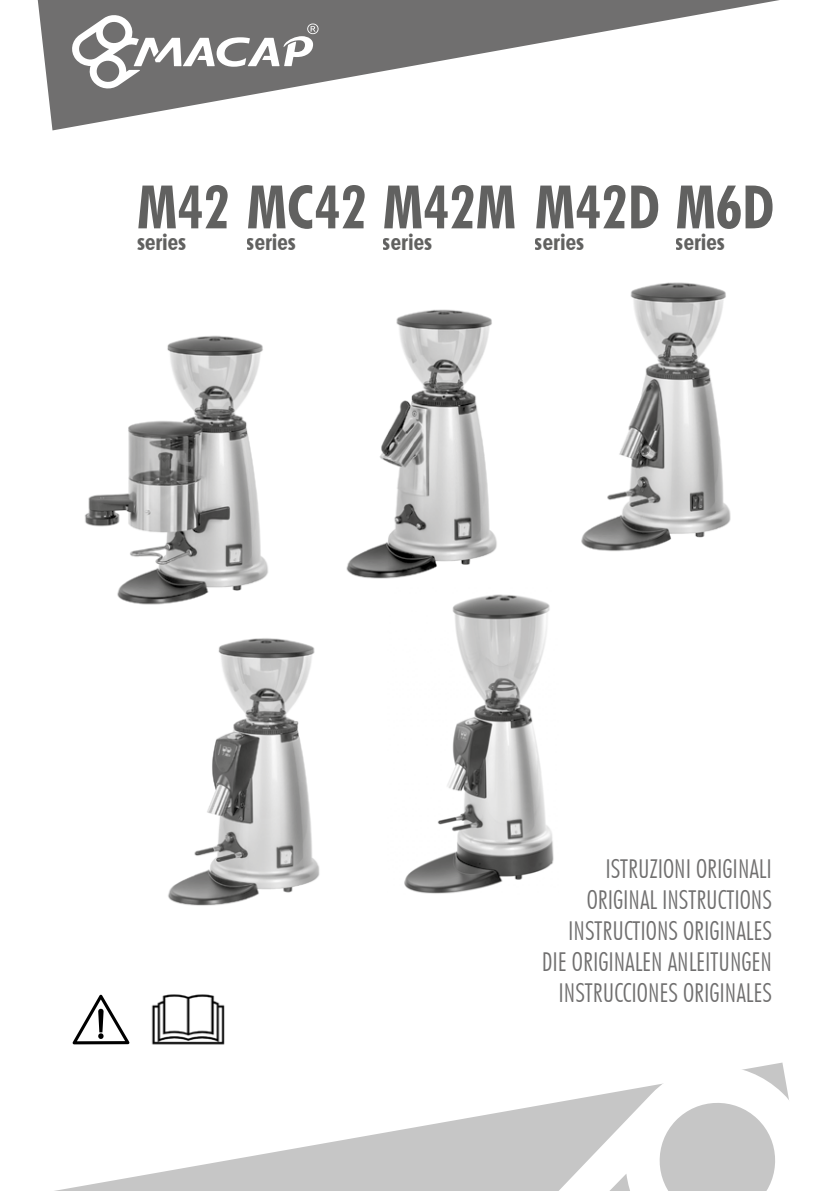
<style>
.page{position:relative;width:840px;height:1191px;background:#fff}
.page>*{position:absolute;margin:0;border:0;box-sizing:border-box;transform-origin:0 0}
.t1{font:700 condensed 60px "Futura BT";color:#575756}
.t2{font:300 condensed 26px/31.2px "Futura BT";color:#706f6f;text-align:right}
.t3{font:700 condensed 24px "Futura BT";color:#575756}
</style>
<div class="page">
<img style="left:581px;top:282px;width:150px;height:270px">
<svg style="left:38px;top:0;width:741px;height:130px"></svg>
<svg style="left:54px;top:1111px;width:455px;height:80px"></svg>
<img style="left:151px;top:994px;width:74px;height:51px">
<svg style="left:73px;top:994px;width:56px;height:50px"></svg>
<img style="left:168px;top:638px;width:152px;height:268px">
<img style="left:346px;top:309px;width:151px;height:270px">
<img style="left:404px;top:594px;width:150px;height:300px">
<img style="left:85px;top:335px;width:183px;height:270px">
<svg style="left:72px;top:15px;width:246px;height:73px"></svg>
<svg style="left:509px;top:1062px;width:280px;height:129px"></svg>
<h1 class="t1" style="left:137px;top:170px;width:638px">M42 MC42 M42M M42D M6D</h1>
<p class="t3" style="left:246px;top:227px;width:51px">series</p>
<p class="t3" style="left:675px;top:227px;width:51px">series</p>
<p class="t3" style="left:137px;top:227px;width:51px">series</p>
<p class="t3" style="left:534px;top:227px;width:51px">series</p>
<p class="t3" style="left:382px;top:227px;width:51px">series</p>
<p class="t2" style="left:541px;top:852px;width:231px">ISTRUZIONI ORIGINALI<br>ORIGINAL INSTRUCTIONS<br>INSTRUCTIONS ORIGINALES<br>DIE ORIGINALEN ANLEITUNGEN<br>INSTRUCCIONES ORIGINALES</p>
</div>
